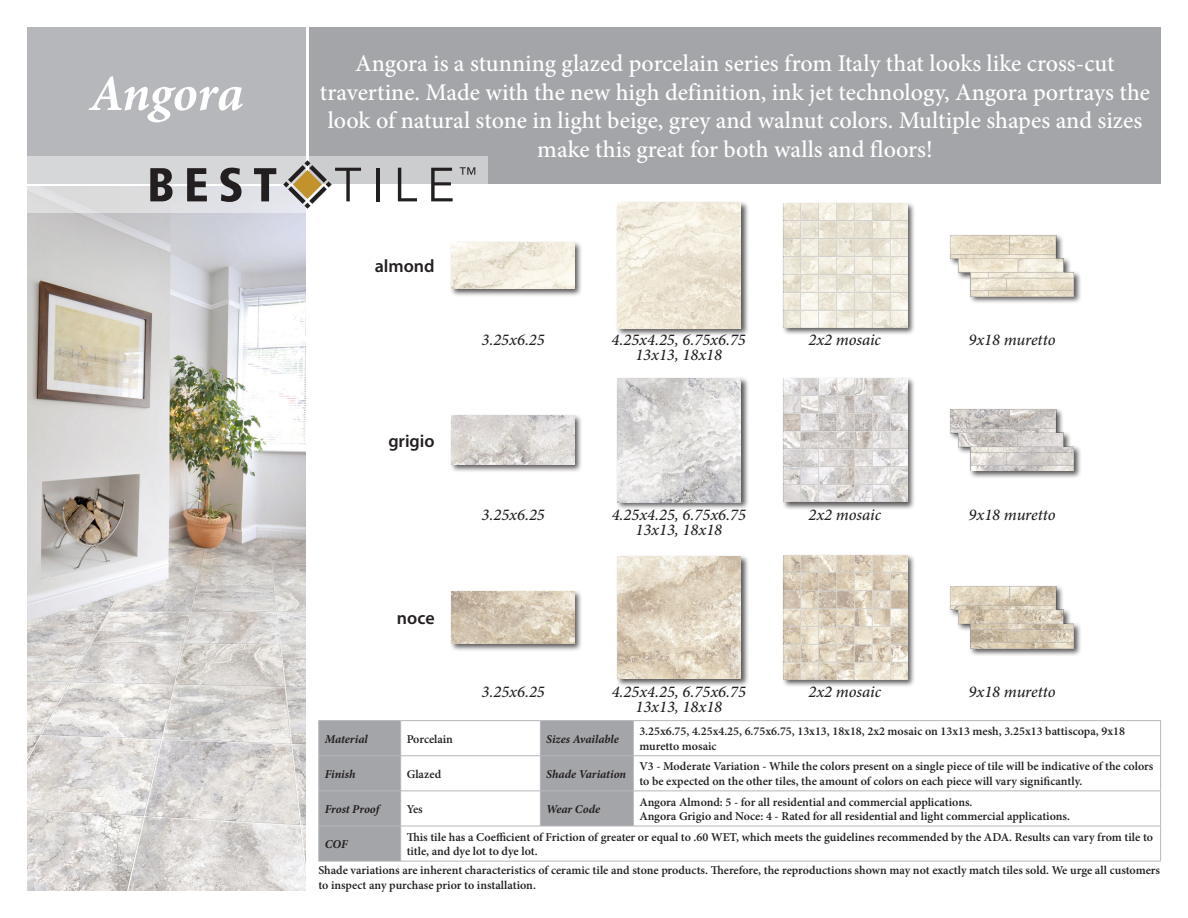
<style>
.page{position:relative;width:1188px;height:918px;background:#fff}
.page>*{position:absolute;margin:0;border:0;box-sizing:border-box;transform-origin:0 0}
.Product_Line{font:italic 700 51px "Minion Pro";letter-spacing:-.01em;color:#fff}
.Description{font:500 24px/28.8px "Minion Pro";color:#fff;text-align:center}
.color{font:600 18px "Myriad Pro";color:#231f20}
.sizes{font:italic 500 16.5px "Minion Pro";color:#231f20}
.Chart_Description{font:600 12px/14.4px "Minion Pro";color:#231f20}
.Chart_Name{font:italic 700 12px "Minion Pro";letter-spacing:-.005em;color:#231f20}
</style>
<div class="page">
<img style="left:27px;top:213px;width:279px;height:678px">
<div style="left:449px;top:241px;width:134px;height:56px;background:#231f20;opacity:.75"></div>
<img style="left:451px;top:242px;width:124px;height:47px">
<div style="left:948px;top:233px;width:134px;height:71px;background:#231f20;opacity:.75"></div>
<img style="left:950px;top:235px;width:124px;height:62px">
<div style="left:616px;top:201px;width:134px;height:136px;background:#231f20;opacity:.75"></div>
<img style="left:617px;top:203px;width:124px;height:125px">
<div style="left:449px;top:414px;width:134px;height:58px;background:#231f20;opacity:.75"></div>
<img style="left:451px;top:416px;width:124px;height:48px">
<div style="left:948px;top:408px;width:134px;height:71px;background:#231f20;opacity:.75"></div>
<img style="left:950px;top:409px;width:124px;height:62px">
<div style="left:616px;top:376px;width:134px;height:134px;background:#231f20;opacity:.75"></div>
<img style="left:617px;top:378px;width:124px;height:124px">
<div style="left:782px;top:202px;width:133px;height:133px;background:#231f20;opacity:.75"></div>
<img style="left:784px;top:204px;width:123px;height:123px">
<div style="left:782px;top:376px;width:133px;height:134px;background:#231f20;opacity:.75"></div>
<img style="left:784px;top:378px;width:123px;height:124px">
<div style="left:782px;top:554px;width:133px;height:133px;background:#231f20;opacity:.75"></div>
<img style="left:784px;top:556px;width:123px;height:123px">
<div style="left:616px;top:554px;width:133px;height:133px;background:#231f20;opacity:.75"></div>
<img style="left:617px;top:556px;width:124px;height:123px">
<div style="left:948px;top:585px;width:134px;height:72px;background:#231f20;opacity:.75"></div>
<img style="left:950px;top:587px;width:124px;height:62px">
<div style="left:449px;top:589px;width:134px;height:63px;background:#231f20;opacity:.75"></div>
<img style="left:451px;top:591px;width:124px;height:53px">
<div style="left:27px;top:27px;width:279px;height:156px;background:#b6b7bb"></div>
<div style="left:309px;top:27px;width:852px;height:156px;background:#a4a5a9"></div>
<svg style="left:27px;top:156px;width:460px;height:57px;fill:#d9d9da"></svg>
<svg style="left:150px;top:168px;width:23px;height:33px"></svg>
<svg style="left:187px;top:168px;width:20px;height:33px"></svg>
<svg style="left:220px;top:168px;width:22px;height:34px"></svg>
<svg style="left:254px;top:168px;width:22px;height:33px"></svg>
<hr style="left:376px;top:168px;width:3px;height:33px;background:#231f20">
<svg style="left:398px;top:168px;width:19px;height:33px"></svg>
<svg style="left:431px;top:168px;width:22px;height:33px"></svg>
<svg style="left:460px;top:167px;width:15px;height:8px"></svg>
<svg style="left:283px;top:160px;width:78px;height:49px"></svg>
<svg style="left:319px;top:721px;width:314px;height:140px"></svg>
<hr style="left:318px;top:720px;width:83px;height:1px;background:#b6b7bb">
<hr style="left:318px;top:721px;width:1px;height:34px;background:#b6b7bb">
<hr style="left:401px;top:720px;width:139px;height:1px;background:#b6b7bb">
<hr style="left:400px;top:721px;width:1px;height:34px;background:#b6b7bb">
<hr style="left:540px;top:720px;width:93px;height:1px;background:#b6b7bb">
<hr style="left:540px;top:721px;width:1px;height:34px;background:#b6b7bb">
<hr style="left:633px;top:720px;width:528px;height:1px;background:#b6b7bb">
<hr style="left:633px;top:721px;width:1px;height:34px;background:#b6b7bb">
<hr style="left:1160px;top:721px;width:1px;height:34px;background:#b6b7bb">
<hr style="left:318px;top:755px;width:83px;height:1px;background:#b6b7bb">
<hr style="left:318px;top:756px;width:1px;height:34px;background:#b6b7bb">
<hr style="left:401px;top:755px;width:139px;height:1px;background:#b6b7bb">
<hr style="left:400px;top:756px;width:1px;height:34px;background:#b6b7bb">
<hr style="left:540px;top:755px;width:93px;height:1px;background:#b6b7bb">
<hr style="left:540px;top:756px;width:1px;height:34px;background:#b6b7bb">
<hr style="left:633px;top:755px;width:528px;height:1px;background:#b6b7bb">
<hr style="left:633px;top:756px;width:1px;height:34px;background:#b6b7bb">
<hr style="left:1160px;top:756px;width:1px;height:34px;background:#b6b7bb">
<hr style="left:318px;top:790px;width:83px;height:1px;background:#b6b7bb">
<hr style="left:318px;top:791px;width:1px;height:35px;background:#b6b7bb">
<hr style="left:401px;top:790px;width:139px;height:1px;background:#b6b7bb">
<hr style="left:400px;top:791px;width:1px;height:35px;background:#b6b7bb">
<hr style="left:540px;top:790px;width:93px;height:1px;background:#b6b7bb">
<hr style="left:540px;top:791px;width:1px;height:35px;background:#b6b7bb">
<hr style="left:633px;top:790px;width:528px;height:1px;background:#b6b7bb">
<hr style="left:633px;top:791px;width:1px;height:35px;background:#b6b7bb">
<hr style="left:1160px;top:791px;width:1px;height:35px;background:#b6b7bb">
<hr style="left:318px;top:826px;width:83px;height:1px;background:#b6b7bb">
<hr style="left:318px;top:826px;width:1px;height:35px;background:#b6b7bb">
<hr style="left:401px;top:826px;width:139px;height:1px;background:#b6b7bb">
<hr style="left:400px;top:826px;width:1px;height:35px;background:#b6b7bb">
<hr style="left:540px;top:826px;width:93px;height:1px;background:#b6b7bb">
<hr style="left:633px;top:826px;width:528px;height:1px;background:#b6b7bb">
<hr style="left:1160px;top:826px;width:1px;height:35px;background:#b6b7bb">
<hr style="left:318px;top:861px;width:83px;height:1px;background:#b6b7bb">
<hr style="left:401px;top:861px;width:139px;height:1px;background:#b6b7bb">
<hr style="left:540px;top:861px;width:93px;height:1px;background:#b6b7bb">
<hr style="left:633px;top:861px;width:528px;height:1px;background:#b6b7bb">
<p class="Product_Line" style="left:90px;top:57px;width:155px">Angora</p>
<p class="Description" style="left:320px;top:49px;width:832px">Angora is a stunning glazed porcelain series from Italy that looks like cross-cut travertine. Made with the new high definition, ink jet technology, Angora portrays the look of natural stone in light beige, grey and walnut colors. Multiple shapes and sizes make this great for both walls and floors!</p>
<p class="color" style="left:375px;top:255px;width:61px">almond</p>
<p class="color" style="left:388px;top:429px;width:48px">grigio</p>
<p class="color" style="left:397px;top:607px;width:39px">noce</p>
<p class="sizes" style="left:482px;top:329px;width:65px">3.25x6.25</p>
<p class="sizes" style="left:612px;top:329px;width:136px">4.25x4.25, 6.75x6.75</p>
<p class="sizes" style="left:635px;top:344px;width:88px">13x13, 18x18</p>
<p class="sizes" style="left:482px;top:504px;width:65px">3.25x6.25</p>
<p class="sizes" style="left:612px;top:504px;width:136px">4.25x4.25, 6.75x6.75</p>
<p class="sizes" style="left:635px;top:519px;width:88px">13x13, 18x18</p>
<p class="sizes" style="left:482px;top:681px;width:65px">3.25x6.25</p>
<p class="sizes" style="left:612px;top:681px;width:136px">4.25x4.25, 6.75x6.75</p>
<p class="sizes" style="left:635px;top:696px;width:88px">13x13, 18x18</p>
<p class="sizes" style="left:808px;top:329px;width:74px">2x2 mosaic</p>
<p class="sizes" style="left:969px;top:329px;width:89px">9x18 muretto</p>
<p class="sizes" style="left:809px;top:504px;width:74px">2x2 mosaic</p>
<p class="sizes" style="left:969px;top:504px;width:89px">9x18 muretto</p>
<p class="sizes" style="left:809px;top:681px;width:74px">2x2 mosaic</p>
<p class="sizes" style="left:969px;top:681px;width:89px">9x18 muretto</p>
<p class="Chart_Name" style="left:325px;top:730px;width:45px">Material</p>
<p class="Chart_Description" style="left:407px;top:731px;width:48px">Porcelain</p>
<p class="Chart_Name" style="left:546px;top:730px;width:74px">Sizes Available</p>
<p class="Chart_Description" style="left:639px;top:724px;width:487px">3.25x6.75, 4.25x4.25, 6.75x6.75, 13x13, 18x18, 2x2 mosaic on 13x13 mesh, 3.25x13 battiscopa, 9x18 muretto mosaic</p>
<p class="Chart_Name" style="left:325px;top:765px;width:32px">Finish</p>
<p class="Chart_Description" style="left:407px;top:767px;width:36px">Glazed</p>
<p class="Chart_Name" style="left:546px;top:765px;width:81px">Shade Variation</p>
<p class="Chart_Description" style="left:639px;top:759px;width:516px">V3 - Moderate Variation - While the colors present on a single piece of tile will be indicative of the colors to be expected on the other tiles, the amount of colors on each piece will vary significantly.</p>
<p class="Chart_Name" style="left:325px;top:800px;width:56px">Frost Proof</p>
<p class="Chart_Description" style="left:407px;top:802px;width:18px">Yes</p>
<p class="Chart_Name" style="left:546px;top:800px;width:55px">Wear Code</p>
<p class="Chart_Description" style="left:639px;top:794px;width:335px">Angora Almond: 5 - for all residential and commercial applications.</p>
<p class="Chart_Description" style="left:639px;top:809px;width:432px">Angora Grigio and Noce: 4 - Rated for all residential and light commercial applications.</p>
<p class="Chart_Name" style="left:325px;top:836px;width:24px">COF</p>
<p class="Chart_Description" style="left:407px;top:830px;width:748px">This tile has a Coefficient of Friction of greater or equal to .60 WET, which meets the guidelines recommended by the ADA. Results can vary from tile to title, and dye lot to dye lot.</p>
<p class="Chart_Description" style="left:318px;top:863px;width:843px">Shade variations are inherent characteristics of ceramic tile and stone products. Therefore, the reproductions shown may not exactly match tiles sold. We urge all customers to inspect any purchase prior to installation.</p>
</div>
